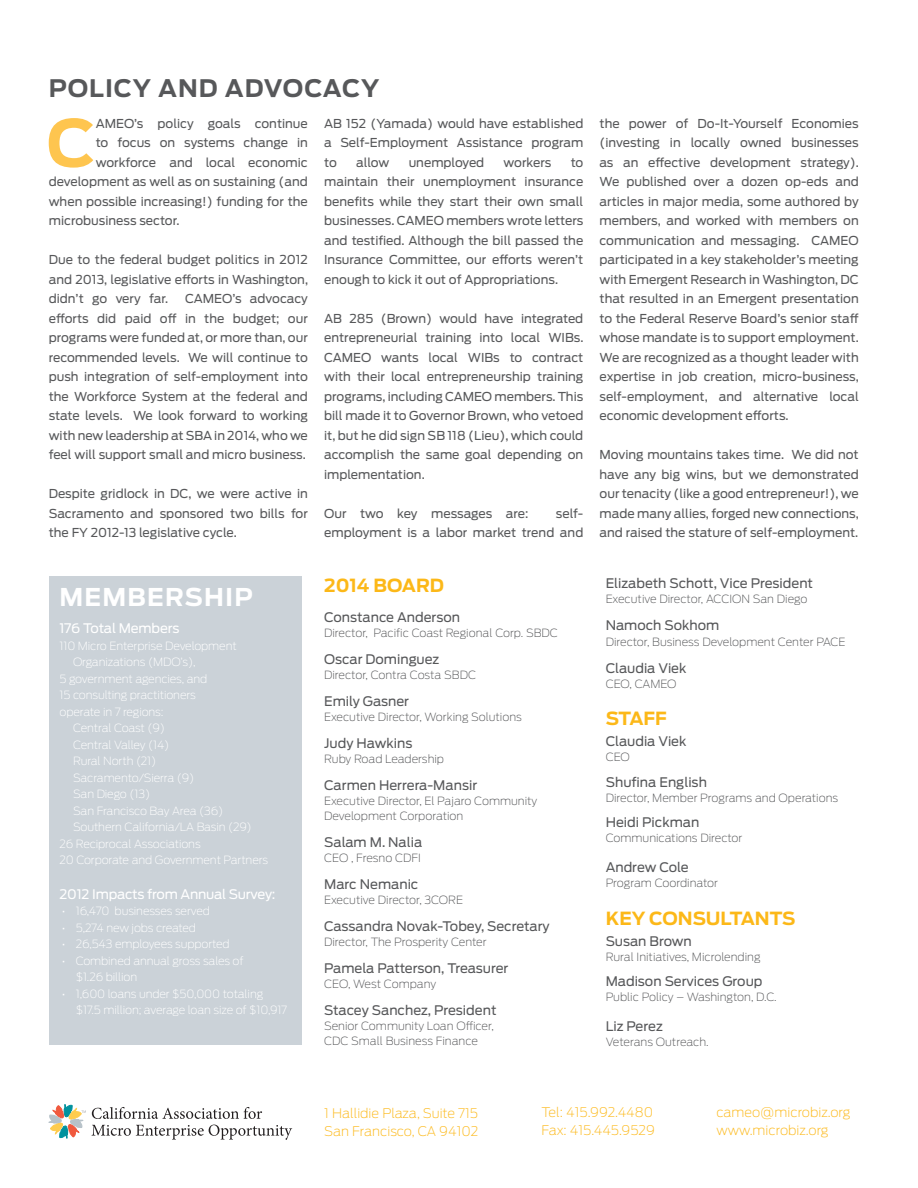
<style>
.page{position:relative;width:918px;height:1188px;background:#fff}
.page>*{position:absolute;margin:0;border:0;box-sizing:border-box;transform-origin:0 0}
.t1{font:700 64.8px "Antenna";color:#fec54f}
.t2{font:700 24.3px "Antenna";letter-spacing:.05em;color:#fff}
.t3{font:700 24px "Antenna";letter-spacing:.04em;color:#57585a}
.t4{font:700 18px "Antenna";color:#fcb818}
.t5{font:13.2px "Antenna";color:#57585a}
.t6{font:200 13.2px/18px "Antenna";color:#fcb818}
.t7{font:13.2px "Antenna";letter-spacing:-.015em;color:#fff}
.t8{font:12.15px/19.5px "Antenna";color:#57585a;text-align:justify}
.t9{font:200 11.25px/15px "Antenna";color:#57585a}
.t10{font:200 11.25px/16.5px "Antenna";letter-spacing:-.01em;color:#fff}
</style>
<div class="page">
<div style="left:49px;top:576px;width:252px;height:468px;background:#cbd2d8"></div>
<svg style="left:92px;top:1107px;width:170px;height:12px"></svg>
<svg style="left:92px;top:1125px;width:200px;height:15px"></svg>
<svg style="left:49px;top:1104px;width:37px;height:35px"></svg>
<h3 class="t3" style="left:49px;top:74px;width:197px">POLICY AND ADV</h3>
<h3 class="t3" style="left:283px;top:74px;width:94px">OCACY</h3>
<h1 class="t1" style="left:47px;top:105px;width:46px">C</h1>
<p class="t8" style="left:96px;top:114px;width:214px">AMEO’s policy goals continue</p>
<p class="t8" style="left:96px;top:133px;width:214px">to focus on systems change in</p>
<p class="t8" style="left:96px;top:153px;width:214px">workforce and local economic</p>
<p class="t8" style="left:49px;top:172px;width:261px">development as well as on sustaining (and</p>
<p class="t8" style="left:49px;top:192px;width:261px">when possible increasing!) funding for the</p>
<p class="t8" style="left:49px;top:211px;width:132px">microbusiness sector.</p>
<p class="t8" style="left:49px;top:250px;width:261px">Due to the federal budget politics in 2012 and 2013, legislative efforts in Washington, didn’t go very far.</p>
<p class="t8" style="left:49px;top:289px;width:261px;text-indent:136px">CAMEO’s advocacy efforts did paid off in the budget; our programs were funded at, or more than, our recommended levels. We will continue to push integration of self-employment into the Workforce System at the federal and state levels. We look forward to working with new leadership at SBA in 2014, who we feel will support small and micro business.</p>
<p class="t8" style="left:49px;top:484px;width:261px">Despite gridlock in DC, we were active in Sacramento and sponsored two bills for the FY 2012-13 legislative cycle.</p>
<h2 class="t2" style="left:60px;top:583px;width:192px">MEMBERSHIP</h2>
<p class="t7" style="left:60px;top:621px;width:121px">176 Total Members</p>
<p class="t10" style="left:60px;top:637px;width:179px">110 Micro Enterprise Development</p>
<p class="t10" style="left:73px;top:654px;width:124px">Organizations (MDO’s),</p>
<p class="t10" style="left:60px;top:670px;width:149px">5 government agencies, and</p>
<p class="t10" style="left:60px;top:687px;width:138px">15 consulting practitioners</p>
<p class="t10" style="left:60px;top:703px;width:106px">operate in 7 regions:</p>
<p class="t10" style="left:73px;top:720px;width:93px">Central Coast (9)</p>
<p class="t10" style="left:73px;top:736px;width:98px">Central Valley (14)</p>
<p class="t10" style="left:73px;top:753px;width:85px">Rural North (21)</p>
<p class="t10" style="left:73px;top:769px;width:123px">Sacramento/Sierra (9)</p>
<p class="t10" style="left:73px;top:786px;width:79px">San Diego (13)</p>
<p class="t10" style="left:73px;top:803px;width:152px">San Francisco Bay Area (36)</p>
<p class="t10" style="left:73px;top:819px;width:180px">Southern California/LA Basin (29)</p>
<p class="t10" style="left:60px;top:836px;width:143px">26 Reciprocal Associations</p>
<p class="t10" style="left:60px;top:852px;width:210px">20 Corporate and Government Partners</p>
<p class="t7" style="left:60px;top:886px;width:218px">2012 Impacts from Annual Survey:</p>
<p class="t10" style="left:62px;top:903px;width:150px">• 16,470 businesses served</p>
<p class="t10" style="left:62px;top:919px;width:136px">• 5,274 new jobs created</p>
<p class="t10" style="left:62px;top:936px;width:170px">• 26,543 employees supported</p>
<p class="t10" style="left:76px;top:952px;width:169px;text-indent:-14px">• Combined annual gross sales of $1.26 billion</p>
<p class="t10" style="left:76px;top:985px;width:213px;text-indent:-14px">• 1,600 loans under $50,000 totaling $17.5 million; average loan size of $10,917</p>
<p class="t8" style="left:324px;top:114px;width:261px">AB 152 (Yamada) would have established a Self-Employment Assistance program to</p>
<p class="t8" style="left:356px;top:153px;width:35px">allow</p>
<p class="t8" style="left:409px;top:153px;width:77px">unemployed</p>
<p class="t8" style="left:504px;top:153px;width:49px">workers</p>
<p class="t8" style="left:324px;top:153px;width:261px;text-indent:247px">to maintain their unemployment insurance benefits while they start their own small businesses. CAMEO members wrote letters and testified. Although the bill passed the Insurance Committee, our efforts weren’t enough to kick it out of Appropriations.</p>
<p class="t8" style="left:324px;top:309px;width:261px">AB 285 (Brown) would have integrated entrepreneurial training into local WIBs.<br>CAMEO wants local WIBs to contract with their local entrepreneurship training programs, including CAMEO members. This bill made it to Governor Brown, who vetoed it, but he did sign SB 118 (Lieu), which could accomplish the same goal depending on implementation.</p>
<p class="t8" style="left:324px;top:504px;width:206px">Our two key messages are:</p>
<p class="t8" style="left:324px;top:504px;width:261px;text-align:right">self-<br>employment is a labor market trend and</p>
<h3 class="t4" style="left:324px;top:575px;width:120px">2014 BOARD</h3>
<p class="t5" style="left:324px;top:610px;width:137px">Constance Anderson</p>
<p class="t9" style="left:324px;top:626px;width:235px">Director, Pacific Coast Regional Corp. SBDC</p>
<p class="t5" style="left:324px;top:652px;width:117px">Oscar Dominguez</p>
<p class="t9" style="left:324px;top:668px;width:153px">Director, Contra Costa SBDC</p>
<p class="t5" style="left:324px;top:694px;width:87px">Emily Gasner</p>
<p class="t9" style="left:324px;top:710px;width:199px">Executive Director, Working Solutions</p>
<p class="t5" style="left:324px;top:736px;width:90px">Judy Hawkins</p>
<p class="t9" style="left:324px;top:752px;width:122px">Ruby Road Leadership</p>
<p class="t5" style="left:324px;top:778px;width:155px">Carmen Herrera-Mansir</p>
<p class="t9" style="left:324px;top:794px;width:215px">Executive Director, El Pajaro Community<br>Development Corporation</p>
<p class="t5" style="left:324px;top:835px;width:100px">Salam M. Nalia</p>
<p class="t9" style="left:324px;top:851px;width:98px">CEO , Fresno CDFI</p>
<p class="t5" style="left:324px;top:877px;width:96px">Marc Nemanic</p>
<p class="t9" style="left:324px;top:893px;width:141px">Executive Director, 3CORE</p>
<p class="t5" style="left:324px;top:919px;width:227px">Cassandra Novak-Tobey, Secretary</p>
<p class="t9" style="left:324px;top:935px;width:164px">Director, The Prosperity Center</p>
<p class="t5" style="left:324px;top:961px;width:186px">Pamela Patterson, Treasurer</p>
<p class="t9" style="left:324px;top:977px;width:114px">CEO, West Company</p>
<p class="t5" style="left:324px;top:1003px;width:174px">Stacey Sanchez, President</p>
<p class="t9" style="left:324px;top:1019px;width:171px">Senior Community Loan Officer,<br>CDC Small Business Finance</p>
<p class="t8" style="left:600px;top:114px;width:261px">the power of Do-It-Yourself Economies (investing in locally owned businesses as an effective development strategy).<br>We published over a dozen op-eds and articles in major media, some authored by members, and worked with members on communication and messaging. CAMEO participated in a key stakeholder’s meeting with Emergent Research in Washington, DC that resulted in an Emergent presentation to the Federal Reserve Board’s senior staff whose mandate is to support employment.<br>We are recognized as a thought leader with expertise in job creation, micro-business, self-employment, and alternative local economic development efforts.</p>
<p class="t8" style="left:600px;top:445px;width:261px">Moving mountains takes time. We did not have any big wins, but we demonstrated our tenacity (like a good entrepreneur!), we made many allies, forged new connections, and raised the stature of self-employment.</p>
<p class="t5" style="left:606px;top:576px;width:209px">Elizabeth Schott, Vice President</p>
<p class="t9" style="left:606px;top:592px;width:203px">Executive Director, ACCION San Diego</p>
<p class="t5" style="left:606px;top:618px;width:115px">Namoch Sokhom</p>
<p class="t9" style="left:606px;top:634px;width:241px">Director, Business Development Center PACE</p>
<p class="t5" style="left:606px;top:660px;width:82px">Claudia Viek</p>
<p class="t9" style="left:606px;top:676px;width:72px">CEO, CAMEO</p>
<h3 class="t4" style="left:606px;top:708px;width:63px">STAFF</h3>
<p class="t5" style="left:606px;top:734px;width:82px">Claudia Viek</p>
<p class="t9" style="left:606px;top:750px;width:26px">CEO</p>
<p class="t5" style="left:606px;top:774px;width:103px">Shufina English</p>
<p class="t9" style="left:606px;top:790px;width:234px">Director, Member Programs and Operations</p>
<p class="t5" style="left:606px;top:815px;width:95px">Heidi Pickman</p>
<p class="t9" style="left:606px;top:831px;width:138px">Communications Director</p>
<p class="t5" style="left:606px;top:860px;width:84px">Andrew Cole</p>
<p class="t9" style="left:606px;top:876px;width:114px">Program Coordinator</p>
<h3 class="t4" style="left:606px;top:908px;width:59px">KE Y CONSU</h3>
<h3 class="t4" style="left:721px;top:908px;width:75px">LTAN TS</h3>
<p class="t5" style="left:606px;top:933px;width:88px">Susan Brown</p>
<p class="t9" style="left:606px;top:949px;width:156px">Rural Initiatives, Microlending</p>
<p class="t5" style="left:606px;top:974px;width:158px">Madison Services Group</p>
<p class="t9" style="left:606px;top:990px;width:173px">Public Policy – Washington, D.C.</p>
<p class="t5" style="left:606px;top:1019px;width:59px">Liz Perez</p>
<p class="t9" style="left:606px;top:1035px;width:105px">Veterans Outreach.</p>
<p class="t6" style="left:324px;top:1104px;width:156px">1 Hallidie Plaza, Suite 715<br>San Francisco, CA 94102</p>
<p class="t6" style="left:717px;top:1104px;width:136px">cameo@microbiz.org www.microbiz.org</p>
<p class="t6" style="left:541px;top:1104px;width:115px">Tel: 415.992.4480<br>Fax: 415.445.9529</p>
</div>
